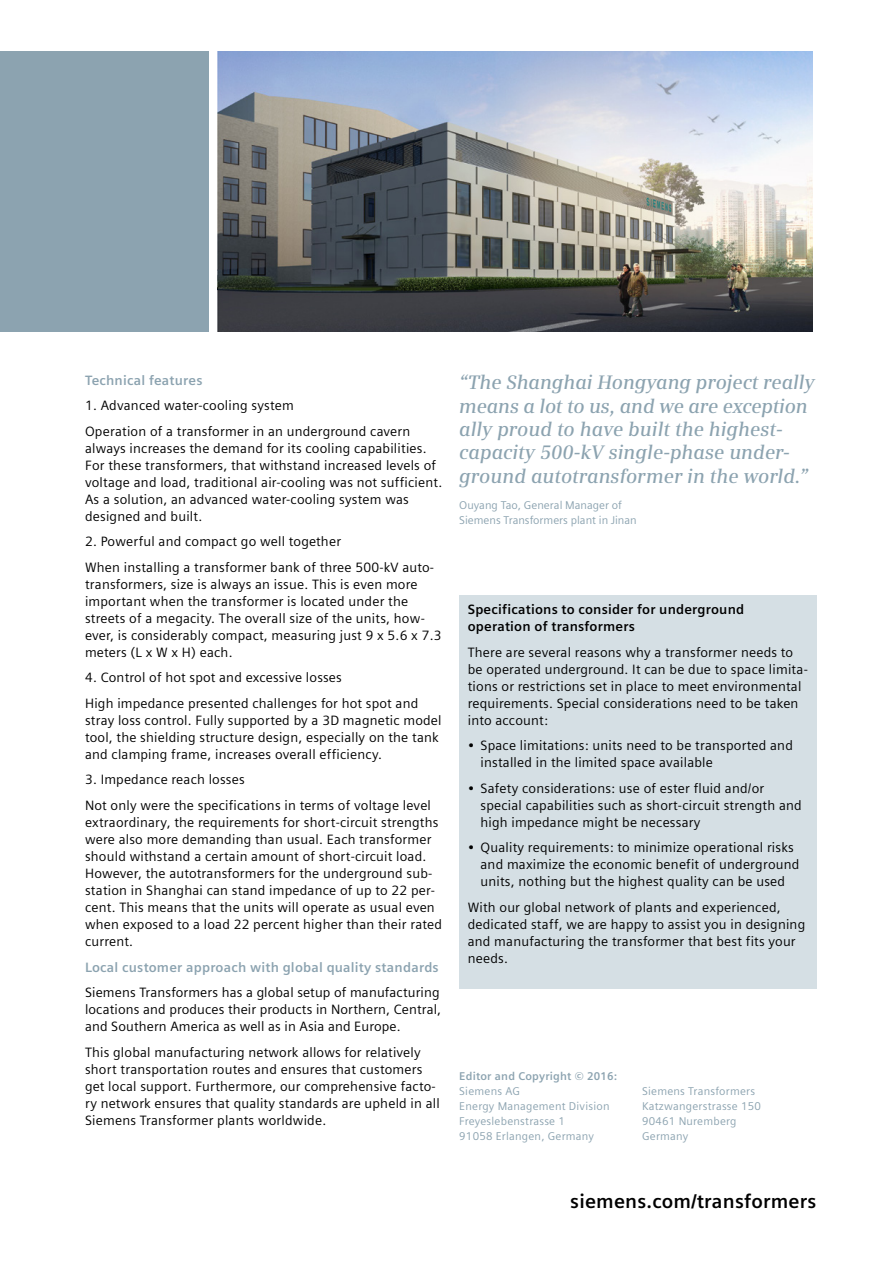
<style>
.page{position:relative;width:893px;height:1263px;background:#fff}
.page>*{position:absolute;margin:0;border:0;box-sizing:border-box;transform-origin:0 0}
.t1{font:italic 600 19.5px/23.4px "Siemens Serif";color:#8ca3b0}
.t2{font:700 19.5px "Siemens Sans";letter-spacing:.01em;color:#000}
.t3{font:13.5px/17px "Siemens Sans";letter-spacing:.015em;color:#000}
.t4{font:13.5px/17px "Siemens Sans Global";letter-spacing:.015em;color:#000}
.t5{font:700 13.5px "Siemens Sans";letter-spacing:.015em;color:#8ca3b0}
.t6{font:700 13.5px/17px "Siemens Sans";letter-spacing:.015em;color:#000}
.t7{font:11.25px/14.9px "Siemens Sans";letter-spacing:.02em;color:#8ca3b0}
.t8{font:11.25px/14.9px "Siemens Sans";color:#8ca3b0}
.t9{font:700 11.25px "Siemens Sans";letter-spacing:.02em;color:#8ca3b0}
</style>
<div class="page">
<img style="left:217px;top:51px;width:595px;height:281px">
<div style="left:0;top:51px;width:209px;height:281px;background:#8ca3b0"></div>
<div style="left:459px;top:595px;width:357px;height:393px;background:#d5dfe4"></div>
<p class="t5" style="left:85px;top:372px;width:119px">Technical features</p>
<p class="t3" style="left:85px;top:393px;width:327px;line-height:25.5px">1. Advanced water-cooling system<br>Operation of a transformer in an underground cavern</p>
<p class="t3" style="left:85px;top:440px;width:359px">always increases the demand for its cooling capabilities.<br>For these transformers, that withstand increased levels of voltage and load, traditional air-cooling was not sufficient.<br>As a solution, an advanced water-cooling system was designed and built.</p>
<p class="t3" style="left:85px;top:529px;width:351px;line-height:25.5px">2. Powerful and compact go well together<br>When installing a transformer bank of three 500-kV auto-</p>
<p class="t3" style="left:85px;top:576px;width:358px">transformers, size is always an issue. This is even more important when the transformer is located under the streets of a megacity. The overall size of the units, how-- ever, is considerably compact, measuring just 9 x 5.6 x 7.3 meters (L x W x H) each.</p>
<p class="t3" style="left:85px;top:665px;width:335px;line-height:25.5px">4. Control of hot spot and excessive losses<br>High impedance presented challenges for hot spot and</p>
<p class="t3" style="left:85px;top:712px;width:358px">stray loss control. Fully supported by a 3D magnetic model tool, the shielding structure design, especially on the tank and clamping frame, increases overall efficiency.</p>
<p class="t3" style="left:85px;top:767px;width:347px;line-height:25.5px">3. Impedance reach losses<br>Not only were the specifications in terms of voltage level</p>
<p class="t3" style="left:85px;top:814px;width:358px">extraordinary, the requirements for short-circuit strengths were also more demanding than usual. Each transformer should withstand a certain amount of short-circuit load.<br>However, the autotransformers for the underground sub&shy;station in Shanghai can stand impedance of up to 22 per&shy;cent. This means that the units will operate as usual even when exposed to a load 22 percent higher than their rated current.</p>
<p class="t5" style="left:85px;top:959px;width:355px">Local customer approach with global quality standards</p>
<p class="t3" style="left:85px;top:984px;width:358px;text-align:justify">Siemens Transformers has a global setup of manufacturing locations and produces their products in Northern, Central, and Southern America as well as in Asia and Europe.</p>
<p class="t3" style="left:85px;top:1043px;width:356px">This global manufacturing network allows for relatively short transportation routes and ensures that customers get local support. Furthermore, our comprehensive facto&shy;ry network ensures that quality standards are upheld in all Siemens Transformer plants worldwide.</p>
<h1 class="t1" style="left:459px;top:371px;width:357px">“The Shanghai Hongyang project really means a lot to us, and we are exception ally proud to have built the highest&shy;capacity 500-kV single-phase under&shy;ground autotransformer in the world.”</h1>
<p class="t8" style="left:459px;top:498px;width:179px">Ouyang Tao, General Manager of<br>Siemens Transformers plant in Jinan</p>
<p class="t6" style="left:468px;top:601px;width:278px">Specifications to consider for underground operation of transformers</p>
<p class="t3" style="left:468px;top:644px;width:342px">There are several reasons why a transformer needs to be operated underground. It can be due to space limita&shy;tions or restrictions set in place to meet environmental requirements. Special considerations need to be taken into account:</p>
<p class="t4" style="left:480px;top:737px;width:314px;text-indent:-13px">• Space limitations: units need to be transported and installed in the limited space available</p>
<p class="t4" style="left:480px;top:780px;width:323px;text-indent:-13px">• Safety considerations: use of ester fluid and/or special capabilities such as short-circuit strength and high impedance might be necessary</p>
<p class="t4" style="left:480px;top:839px;width:320px;text-indent:-13px">• Quality requirements: to minimize operational risks and maximize the economic benefit of underground units, nothing but the highest quality can be used</p>
<p class="t3" style="left:468px;top:899px;width:339px">With our global network of plants and experienced, dedicated staff, we are happy to assist you in designing and manufacturing the transformer that best fits your needs.</p>
<p class="t9" style="left:459px;top:1070px;width:159px">Editor and Copyright © 2016:</p>
<p class="t7" style="left:459px;top:1084px;width:152px">Siemens AG<br>Energy Management Division<br>Freyeslebenstrasse 1<br>91058 Erlangen, Germany</p>
<p class="t7" style="left:642px;top:1084px;width:120px">Siemens Transformers<br>Katzwangerstrasse 150<br>90461 Nuremberg<br>Germany</p>
<h1 class="t2" style="left:570px;top:1190px;width:248px">siemens.com/transformers</h1>
</div>
